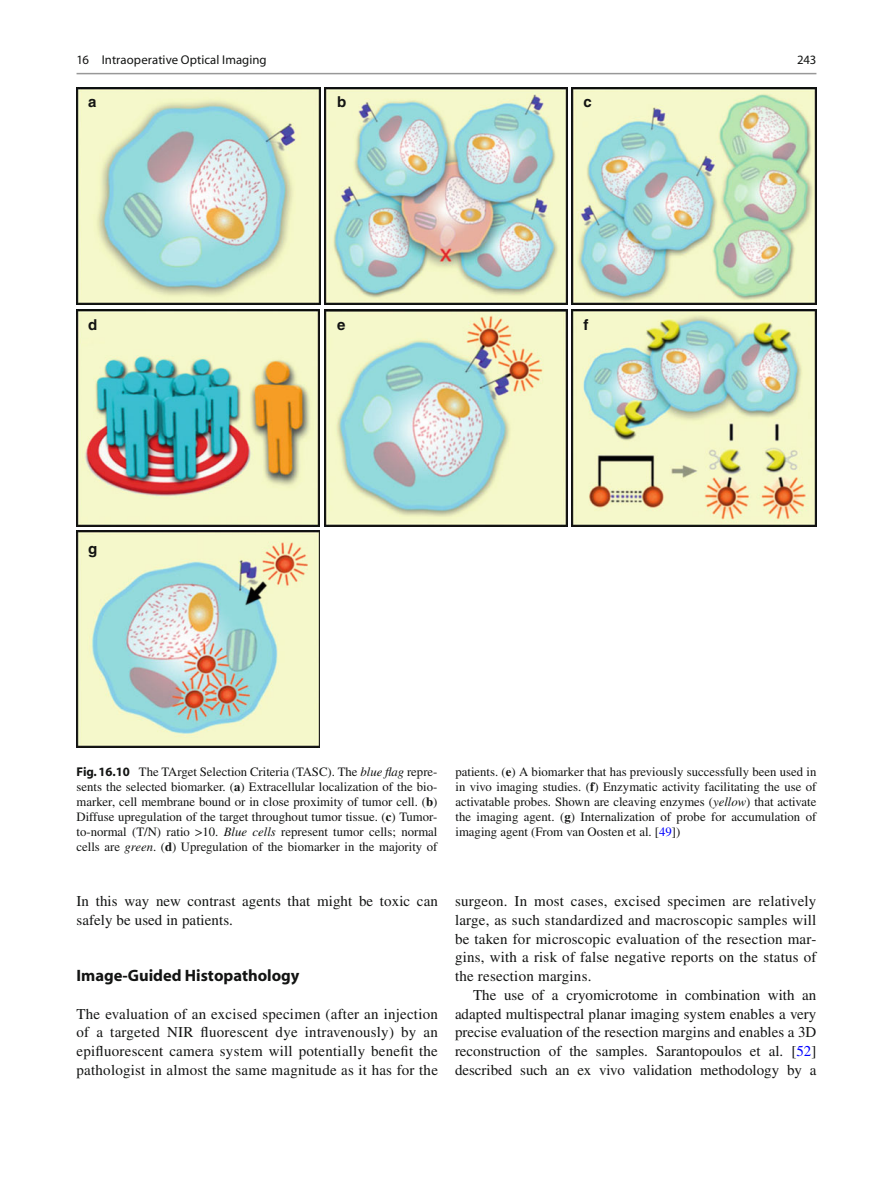
<style>
.page{position:relative;width:893px;height:1187px;background:#fff}
.page>*{position:absolute;margin:0;border:0;box-sizing:border-box;transform-origin:0 0}
.t1{font:700 16.5px "Myriad";color:#131413}
.t2{font:15px/18.8px "Times";letter-spacing:.005em;color:#131413;text-align:justify}
.t3{font:700 15px "Helvetica";color:#131413}
.t4{font:12.75px/15px "Times";color:#131413;text-align:justify}
.t5{font:12.75px "Myriad";letter-spacing:.005em;color:#131413}
.s1{font-family:"Myriad";font-weight:700}
.s2{font-style:italic}
.s3{font-weight:700}
.s4{color:#00f}
</style>
<div class="page">
<img style="left:77px;top:88px;width:243px;height:217px">
<img style="left:324px;top:88px;width:244px;height:217px">
<img style="left:572px;top:88px;width:244px;height:217px">
<img style="left:77px;top:309px;width:243px;height:217px">
<img style="left:324px;top:309px;width:244px;height:217px">
<img style="left:572px;top:309px;width:244px;height:217px">
<img style="left:77px;top:530px;width:243px;height:217px">
<hr style="left:77px;top:73px;width:739px;height:1px;background:#989898">
<p class="t5" style="left:77px;top:55px;width:192px">16 Intraoperative Optical Imaging</p>
<p class="t5" style="left:797px;top:55px;width:21px">243</p>
<p class="t3" style="left:88px;top:96px;width:10px">a</p>
<p class="t3" style="left:337px;top:96px;width:11px">b</p>
<p class="t3" style="left:583px;top:96px;width:10px">c</p>
<p class="t3" style="left:88px;top:318px;width:11px">d</p>
<p class="t3" style="left:337px;top:318px;width:10px">e</p>
<p class="t3" style="left:583px;top:318px;width:6px">f</p>
<p class="t3" style="left:88px;top:542px;width:11px">g</p>
<p class="t4" style="left:77px;top:765px;width:362px"><span class="s1">Fig. 16.10</span> The TArget Selection Criteria (TASC). The <span class="s2">blue flag</span> repre&shy;sents the selected biomarker. ( <span class="s3">a</span> ) Extracellular localization of the bio&shy;marker, cell membrane bound or in close proximity of tumor cell. ( <span class="s3">b</span> )<br>Diffuse upregulation of the target throughout tumor tissue. ( <span class="s3">c</span> ) Tumor&shy;to-normal (T/N) ratio &gt;10. <span class="s2">Blue cells</span> represent tumor cells; normal cells are <span class="s2">green</span> . ( <span class="s3">d</span> ) Upregulation of the biomarker in the majority of</p>
<p class="t4" style="left:455px;top:765px;width:362px">patients. ( <span class="s3">e</span> ) A biomarker that has previously successfully been used in in vivo imaging studies. ( <span class="s3">f</span> ) Enzymatic activity facilitating the use of activatable probes. Shown are cleaving enzymes ( <span class="s2">yellow</span> ) that activate the imaging agent. ( <span class="s3">g</span> ) Internalization of probe for accumulation of imaging agent (From van Oosten et al. [ <span class="s4">49</span> ])</p>
<p class="t2" style="left:77px;top:893px;width:363px">In this way new contrast agents that might be toxic can safely be used in patients.</p>
<p class="t1" style="left:77px;top:969px;width:224px">Image-Guided Histopathology</p>
<p class="t2" style="left:77px;top:1005px;width:363px">The evaluation of an excised specimen (after an injection of a targeted NIR fluorescent dye intravenously) by an epifluorescent camera system will potentially benefit the pathologist in almost the same magnitude as it has for the</p>
<p class="t2" style="left:455px;top:893px;width:363px">surgeon. In most cases, excised specimen are relatively large, as such standardized and macroscopic samples will be taken for microscopic evaluation of the resection mar&shy;gins, with a risk of false negative reports on the status of the resection margins.</p>
<p class="t2" style="left:455px;top:986px;width:363px;text-indent:18px">The use of a cryomicrotome in combination with an adapted multispectral planar imaging system enables a very precise evaluation of the resection margins and enables a 3D reconstruction of the samples. Sarantopoulos et al. [ <span class="s4">52</span> ] described such an ex vivo validation methodology by a</p>
</div>
